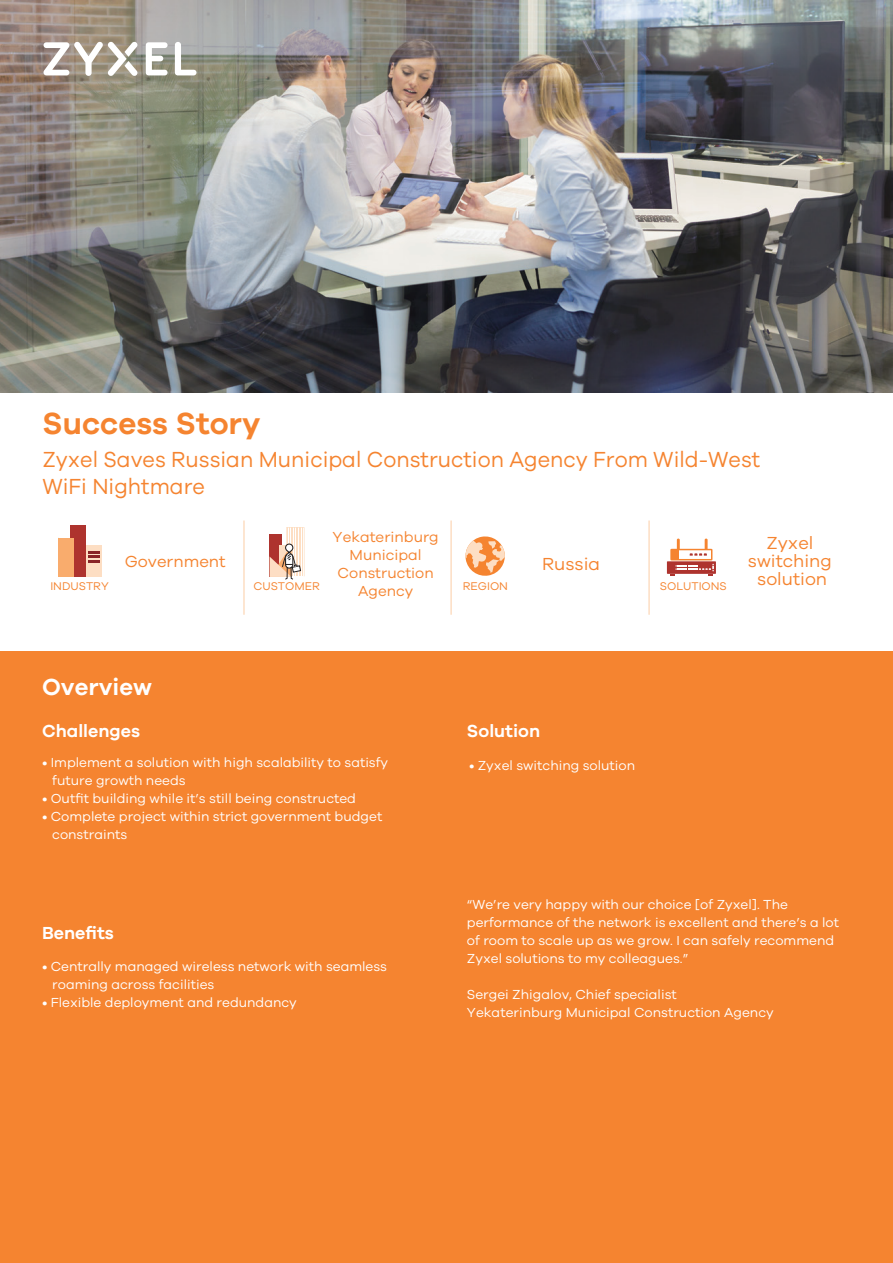
<style>
.page{position:relative;width:893px;height:1263px;background:#fff}
.page>*{position:absolute;margin:0;border:0;box-sizing:border-box;transform-origin:0 0}
.t1{font:600 31.5px "Galano Grotesque";color:#f58430}
.t2{font:600 24px "Galano Grotesque";color:#fff}
.t3{font:22.5px/27px "Galano Grotesque";color:#f58430;scale:.95 1}
.t4{font:18px/18px "Galano Grotesque";color:#f58430;text-align:center}
.t5{font:600 18px "Galano Grotesque";color:#fff}
.t6{font:16.5px "Galano Grotesque";color:#f58430}
.t7{font:15px/18px "Galano Grotesque";color:#f58430;text-align:center}
.t8{font:13.5px/18px "Galano Grotesque";color:#fff}
.t9{font:11.55px "Galano Grotesque";color:#f58430}
</style>
<div class="page">
<div style="left:0;top:651px;width:893px;height:612px;background:#f58430"></div>
<img style="left:0;top:0;width:893px;height:392px">
<svg style="left:175px;top:42px;width:21px;height:33px"></svg>
<svg style="left:146px;top:42px;width:22px;height:33px"></svg>
<svg style="left:43px;top:41px;width:95px;height:35px"></svg>
<hr style="left:243px;top:520px;width:2px;height:95px;background:#fddec3">
<hr style="left:450px;top:520px;width:2px;height:95px;background:#fddec3">
<hr style="left:648px;top:520px;width:2px;height:95px;background:#fddec3">
<div style="left:70px;top:525px;width:16px;height:52px;background:#ae332e"></div>
<div style="left:58px;top:538px;width:16px;height:39px;background:#f9ac6d"></div>
<div style="left:86px;top:545px;width:16px;height:32px;background:#fddec3"></div>
<svg style="left:89px;top:551px;width:11px;height:11px"></svg>
<svg style="left:270px;top:527px;width:35px;height:53px"></svg>
<svg style="left:465px;top:536px;width:40px;height:40px"></svg>
<div style="left:667px;top:561px;width:49px;height:13px;background:#ae332e"></div>
<svg style="left:670px;top:564px;width:44px;height:12px"></svg>
<div style="left:670px;top:549px;width:42px;height:11px;border:2px solid #f58430"></div>
<div style="left:671px;top:550px;width:8px;height:10px;background:#f58430"></div>
<svg style="left:690px;top:538px;width:18px;height:18px"></svg>
<svg style="left:677px;top:538px;width:3px;height:12px"></svg>
<h1 class="t1" style="left:43px;top:404px;width:219px">Success Story</h1>
<h3 class="t3" style="left:43px;top:445px;width:757px">Zyxel Saves Russian Municipal Construction Agency From Wild-West<br>WiFi Nightmare</h3>
<p class="t9" style="left:50px;top:579px;width:60px">INDUSTRY</p>
<p class="t6" style="left:125px;top:552px;width:103px">Government</p>
<p class="t7" style="left:333px;top:527px;width:108px">Yekaterinburg<br>Municipal<br>Construction<br>Agency</p>
<h3 class="t4" style="left:542px;top:554px;width:59px">Russia</h3>
<p class="t9" style="left:253px;top:579px;width:68px">CUSTOMER</p>
<p class="t9" style="left:463px;top:579px;width:47px">REGION</p>
<p class="t9" style="left:660px;top:579px;width:68px">SOLUTIONS</p>
<h3 class="t4" style="left:748px;top:534px;width:85px">Zyxel switching solution</h3>
<h2 class="t2" style="left:42px;top:673px;width:111px">Overview</h2>
<h3 class="t5" style="left:42px;top:720px;width:100px">Challenges</h3>
<p class="t8" style="left:52px;top:753px;width:337px;text-indent:-10px">• Implement a solution with high scalability to satisfy future growth needs</p>
<p class="t8" style="left:42px;top:789px;width:316px">• Outfit building while it’s still being constructed</p>
<p class="t8" style="left:52px;top:807px;width:332px;text-indent:-10px">• Complete project within strict government budget constraints</p>
<h3 class="t5" style="left:467px;top:720px;width:75px">Solution</h3>
<p class="t8" style="left:469px;top:756px;width:168px">• Zyxel switching solution</p>
<h3 class="t5" style="left:42px;top:922px;width:73px">Benefits</h3>
<p class="t8" style="left:52px;top:957px;width:336px;text-indent:-10px">• Centrally managed wireless network with seamless roaming across facilities</p>
<p class="t8" style="left:42px;top:993px;width:256px">• Flexible deployment and redundancy</p>
<p class="t8" style="left:467px;top:895px;width:374px">“We’re very happy with our choice [of Zyxel]. The performance of the network is excellent and there’s a lot of room to scale up as we grow. I can safely recommend Zyxel solutions to my colleagues.”</p>
<p class="t8" style="left:467px;top:985px;width:308px">Sergei Zhigalov, Chief specialist<br>Yekaterinburg Municipal Construction Agency</p>
</div>
